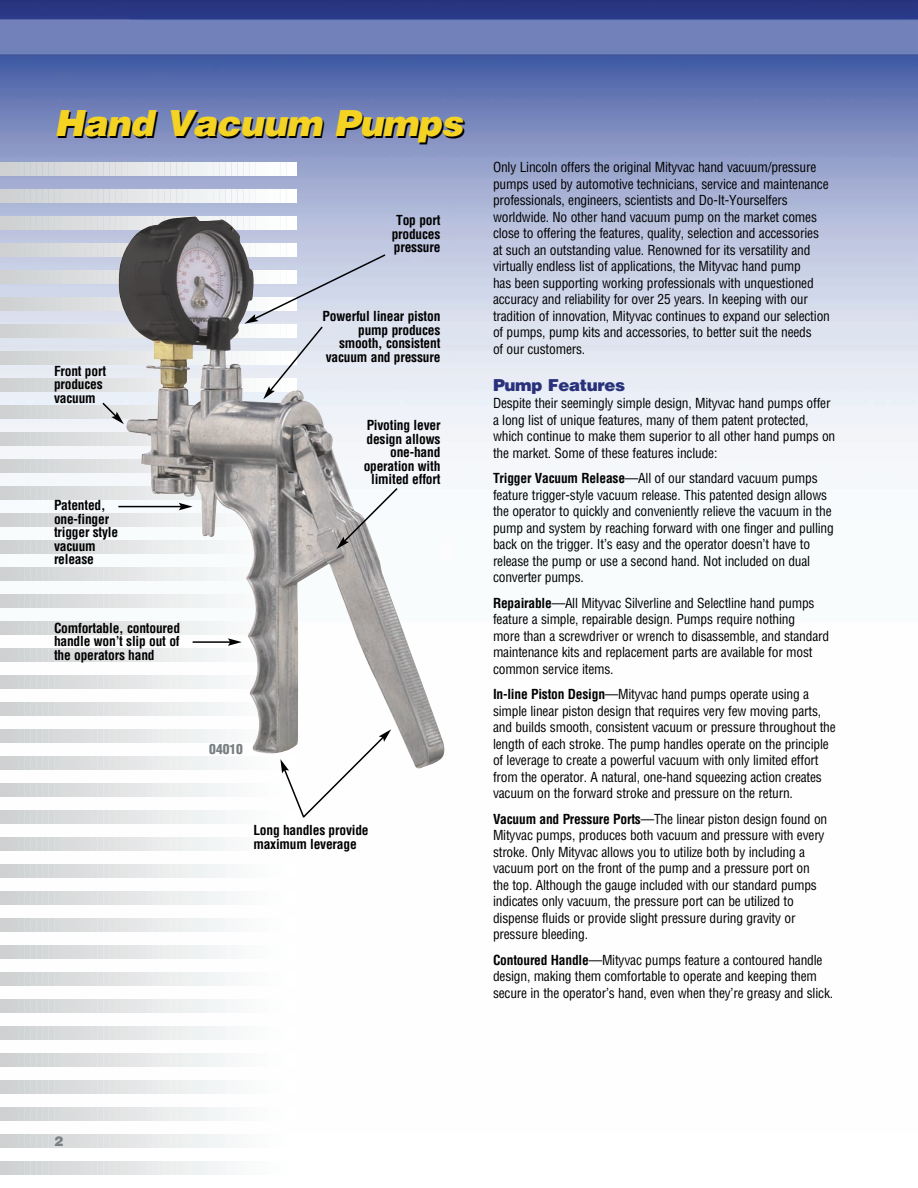
<style>
.page{position:relative;width:918px;height:1188px;background:#fff}
.page>*{position:absolute;margin:0;border:0;box-sizing:border-box;transform-origin:0 0}
.t1{font:italic 900 36px "Helvetica";letter-spacing:-.02em;color:#000}
.t2{font:900 16.5px "Helvetica";letter-spacing:-.02em;color:#28317a}
.t3{font:condensed 13.5px/16.5px "Helvetica";letter-spacing:-.015em;color:#000}
.t4{font:700 condensed 13.5px/13.5px "Helvetica";letter-spacing:-.015em;color:#000}
.t5{font:900 condensed 13.5px "Helvetica";color:#798082}
.t6{font:900 13.5px "Helvetica";color:#798082}
.s1{font-weight:700}
</style>
<div class="page">
<img style="left:0;top:0;width:918px;height:1121px">
<svg style="left:0;top:864px;width:296px;height:14px"></svg>
<svg style="left:0;top:891px;width:296px;height:13px"></svg>
<svg style="left:0;top:918px;width:296px;height:14px"></svg>
<svg style="left:0;top:945px;width:296px;height:13px"></svg>
<svg style="left:0;top:972px;width:296px;height:14px"></svg>
<svg style="left:0;top:999px;width:296px;height:13px"></svg>
<svg style="left:0;top:1026px;width:296px;height:14px"></svg>
<svg style="left:0;top:1053px;width:296px;height:13px"></svg>
<svg style="left:0;top:1080px;width:296px;height:14px"></svg>
<svg style="left:0;top:1107px;width:296px;height:13px"></svg>
<svg style="left:0;top:1134px;width:225px;height:14px"></svg>
<svg style="left:0;top:1161px;width:225px;height:13px"></svg>
<svg style="left:0;top:837px;width:296px;height:13px"></svg>
<svg style="left:0;top:702px;width:118px;height:14px;background:#d8dada"></svg>
<svg style="left:0;top:675px;width:118px;height:13px;background:#d8dada"></svg>
<svg style="left:0;top:594px;width:118px;height:14px;background:#d8dada"></svg>
<svg style="left:0;top:567px;width:118px;height:13px;background:#d8dada"></svg>
<svg style="left:0;top:540px;width:118px;height:14px;background:#d8dada"></svg>
<svg style="left:0;top:459px;width:118px;height:13px;background:#d8d9da"></svg>
<svg style="left:0;top:432px;width:118px;height:14px;background:#d8d9da"></svg>
<svg style="left:0;top:216px;width:296px;height:14px;background:#d9dbdc"></svg>
<svg style="left:0;top:189px;width:296px;height:13px"></svg>
<svg style="left:0;top:162px;width:296px;height:14px"></svg>
<img style="left:118px;top:217px;width:327px;height:555px">
<svg style="left:0;top:486px;width:296px;height:40px"></svg>
<svg style="left:0;top:621px;width:296px;height:41px"></svg>
<svg style="left:336px;top:486px;width:63px;height:63px"></svg>
<svg style="left:0;top:729px;width:391px;height:95px"></svg>
<svg style="left:0;top:243px;width:387px;height:181px;background:#c2c3c9"></svg>
<h1 class="t1" style="left:56px;top:112px;width:410px">Hand Vacuum Pumps</h1>
<p class="t4" style="left:54px;top:365px;width:54px">Front port produces vacuum</p>
<p class="t4" style="left:54px;top:500px;width:66px">Patented, one-finger trigger style vacuum release</p>
<p class="t4" style="left:54px;top:622px;width:128px;text-align:justify">Comfortable, contoured handle won’t slip out of the operators hand</p>
<p class="t4" style="left:392px;top:215px;width:50px;text-align:center">Top port produces pressure</p>
<p class="t4" style="left:323px;top:311px;width:119px;text-align:right">Powerful linear piston pump produces smooth, consistent vacuum and pressure</p>
<p class="t4" style="left:364px;top:420px;width:78px;text-align:right">Pivoting lever design allows one-hand operation with limited effort</p>
<p class="t5" style="left:209px;top:744px;width:35px">04010</p>
<p class="t4" style="left:253px;top:825px;width:117px">Long handles provide maximum leverage</p>
<p class="t3" style="left:493px;top:160px;width:338px">Only Lincoln offers the original Mityvac hand vacuum/pressure pumps used by automotive technicians, service and maintenance professionals, engineers, scientists and Do-It-Yourselfers worldwide. No other hand vacuum pump on the market comes close to offering the features, quality, selection and accessories at such an outstanding value. Renowned for its versatility and virtually endless list of applications, the Mityvac hand pump<br>has been supporting working professionals with unquestioned accuracy and reliability for over 25 years. In keeping with our tradition of innovation, Mityvac continues to expand our selection of pumps, pump kits and accessories, to better suit the needs<br>of our customers.</p>
<p class="t2" style="left:493px;top:379px;width:134px">Pump Features</p>
<p class="t3" style="left:493px;top:396px;width:344px">Despite their seemingly simple design, Mityvac hand pumps offer a long list of unique features, many of them patent protected, which continue to make them superior to all other hand pumps on the market. Some of these features include:</p>
<p class="t3" style="left:493px;top:471px;width:342px"><span class="s1">Trigger Vacuum Release</span>—All of our standard vacuum pumps feature trigger-style vacuum release. This patented design allows the operator to quickly and conveniently relieve the vacuum in the pump and system by reaching forward with one finger and pulling back on the trigger. It’s easy and the operator doesn’t have to release the pump or use a second hand. Not included on dual converter pumps.</p>
<p class="t3" style="left:493px;top:596px;width:338px"><span class="s1">Repairable</span>—All Mityvac Silverline and Selectline hand pumps feature a simple, repairable design. Pumps require nothing<br>more than a screwdriver or wrench to disassemble, and standard maintenance kits and replacement parts are available for most common service items.</p>
<p class="t3" style="left:493px;top:687px;width:344px"><span class="s1">In-line Piston Design</span>—Mityvac hand pumps operate using a simple linear piston design that requires very few moving parts, and builds smooth, consistent vacuum or pressure throughout the length of each stroke. The pump handles operate on the principle of leverage to create a powerful vacuum with only limited effort from the operator. A natural, one-hand squeezing action creates vacuum on the forward stroke and pressure on the return.</p>
<p class="t3" style="left:493px;top:812px;width:336px"><span class="s1">Vacuum and Pressure Ports</span>—The linear piston design found on Mityvac pumps, produces both vacuum and pressure with every stroke. Only Mityvac allows you to utilize both by including a vacuum port on the front of the pump and a pressure port on the top. Although the gauge included with our standard pumps indicates only vacuum, the pressure port can be utilized to dispense fluids or provide slight pressure during gravity or pressure bleeding.</p>
<p class="t3" style="left:493px;top:953px;width:342px"><span class="s1">Contoured Handle</span>—Mityvac pumps feature a contoured handle design, making them comfortable to operate and keeping them secure in the operator’s hand, even when they’re greasy and slick.</p>
<p class="t6" style="left:54px;top:1136px;width:11px">2</p>
</div>
